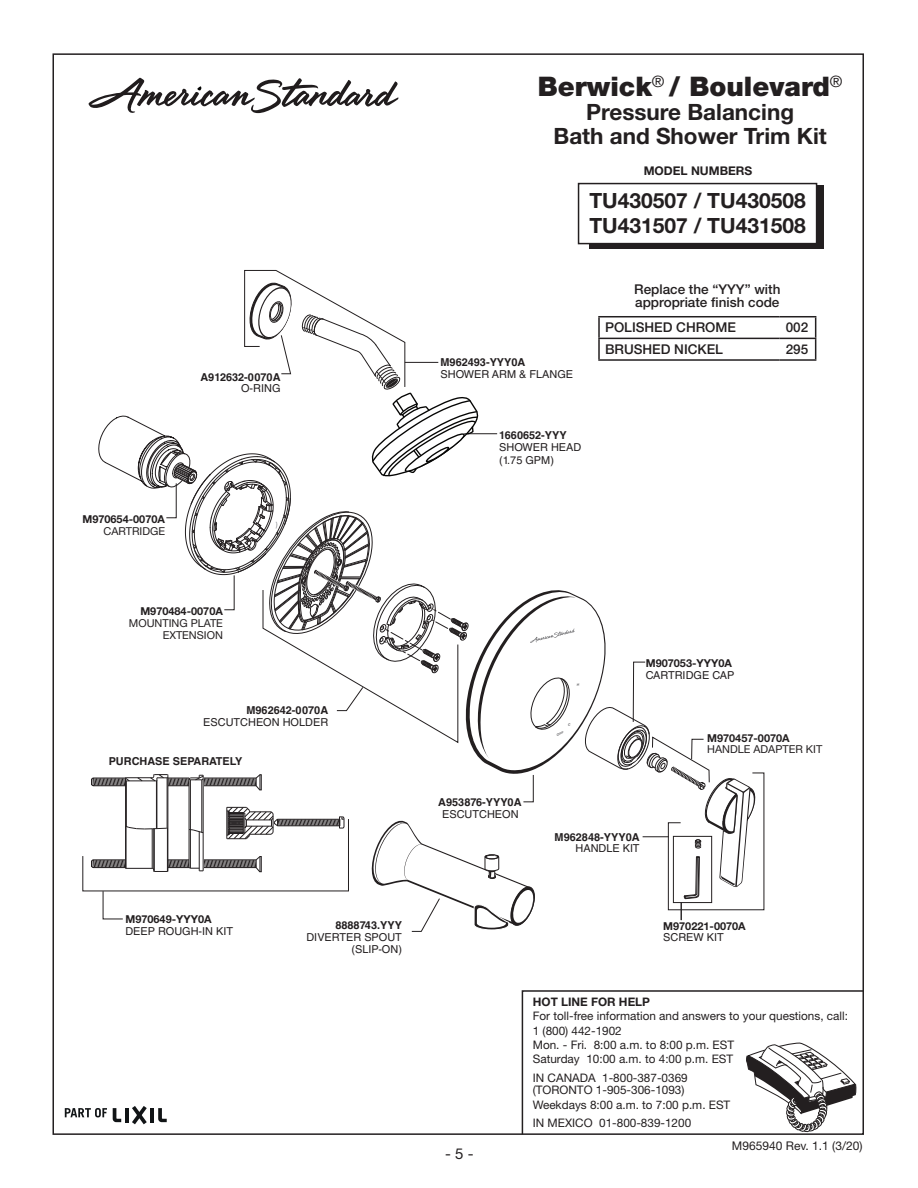
<style>
.page{position:relative;width:918px;height:1188px;background:#fff}
.page>*{position:absolute;margin:0;border:0;box-sizing:border-box;transform-origin:0 0}
.t1{font:900 27px "Helvetica Neue LT Std";color:#231f20}
.t2{font:700 22.5px "Helvetica Neue LT Std";color:#231f20}
.t3{font:700 21px "Helvetica Neue LT Std";color:#231f20}
.t4{font:15px "Helvetica Neue LT Std";color:#231f20}
.t5{font:500 13.5px "Helvetica Neue LT Std";color:#231f20}
.t6{font:12px "Helvetica Neue LT Std";color:#231f20}
.t7{font:700 12px "Helvetica Neue LT Std";color:#231f20}
._9pt_text{font:11.7px/14.4px "Helvetica Neue LT Std";color:#231f20}
._9pt_text-2{font:700 11.7px "Helvetica Neue LT Std";color:#231f20}
.t8{font:10.95px/12.3px "Helvetica LT Std";color:#231f20}
.t9{font:700 10.95px/10.9px "Helvetica LT Std";color:#231f20;text-align:right}
.t10{font:700 10.95px/12.3px "Helvetica Neue LT Std";color:#231f20}
.t11{font:10.95px/12.3px "Helvetica Neue LT Std";color:#231f20;text-align:right}
.s1{font-weight:400}
.s2{font-weight:700}
.s3{font-family:"Helvetica Neue LT Std";font-weight:700}
.s4{font-family:"Helvetica LT Std";font-weight:400}
</style>
<div class="page">
<svg style="left:521px;top:989px;width:343px;height:146px"></svg>
<svg style="left:113px;top:1108px;width:8px;height:14px"></svg>
<svg style="left:158px;top:1108px;width:9px;height:14px"></svg>
<hr style="left:125px;top:1108px;width:4px;height:14px;background:#111416">
<hr style="left:150px;top:1108px;width:4px;height:14px;background:#111416">
<svg style="left:132px;top:1106px;width:15px;height:18px"></svg>
<svg style="left:65px;top:1108px;width:42px;height:9px"></svg>
<hr style="left:598px;top:316px;width:182px;height:1px;background:#231f20">
<hr style="left:780px;top:316px;width:36px;height:1px;background:#231f20">
<hr style="left:598px;top:338px;width:182px;height:1px;background:#231f20">
<hr style="left:780px;top:338px;width:36px;height:1px;background:#231f20">
<svg style="left:815px;top:317px;width:1px;height:42px"></svg>
<hr style="left:598px;top:359px;width:182px;height:2px;background:#231f20">
<hr style="left:780px;top:359px;width:36px;height:2px;background:#231f20">
<svg style="left:88px;top:77px;width:311px;height:36px"></svg>
<div style="left:589px;top:185px;width:235px;height:64px;background:#231f20"></div>
<div style="left:579px;top:184px;width:238px;height:60px;background:#fff"></div>
<div style="left:578px;top:183px;width:239px;height:61px;border:2px solid #231f20"></div>
<svg style="left:82px;top:270px;width:683px;height:662px"></svg>
<p class="t9" style="left:200px;top:372px;width:82px">A912632-0070A<br><span class="s1">O-RING</span></p>
<p class="t10" style="left:82px;top:513px;width:84px;text-align:right">M970654-0070A<br><span class="s1">CARTRIDGE</span></p>
<p class="t11" style="left:129px;top:605px;width:96px"><span class="s2">M970484-0070A<br></span>MOUNTING PLATE<br>EXTENSION</p>
<p class="t8" style="left:203px;top:704px;width:127px;text-align:right"><span class="s2">M962642-0070A<br></span>ESCUTCHEON HOLDER</p>
<p class="t9" style="left:109px;top:755px;width:135px">PURCHASE SEPARATELY</p>
<p class="t8" style="left:125px;top:913px;width:109px"><span class="s3">M970649-YYY0A<br></span>DEEP ROUGH-IN KIT</p>
<p class="t8" style="left:306px;top:919px;width:97px;text-align:right"><span class="s2">8888743.YYY<br></span>DIVERTER SPOUT (SLIP-ON)</p>
<p class="t1" style="left:538px;top:70px;width:306px">Berwick<sup>®</sup> / Boulevard<sup>®</sup></p>
<p class="t2" style="left:586px;top:98px;width:209px">Pressure Balancing</p>
<p class="t2" style="left:554px;top:122px;width:275px">Bath and Shower Trim Kit</p>
<p class="t7" style="left:644px;top:163px;width:110px">MODEL NUMBERS</p>
<p class="t3" style="left:589px;top:187px;width:218px">TU430507 / TU430508</p>
<p class="t3" style="left:589px;top:213px;width:218px">TU431507 / TU431508</p>
<p class="t8" style="left:441px;top:356px;width:134px"><span class="s2">M962493-YYY0A<br></span>SHOWER ARM &amp; FLANGE</p>
<p class="t8" style="left:499px;top:429px;width:84px"><span class="s2">1660652-YYY<br></span>SHOWER HEAD (1.75 GPM)</p>
<p class="t5" style="left:634px;top:281px;width:148px">Replace the “YYY” with</p>
<p class="t5" style="left:635px;top:294px;width:146px">appropriate finish code</p>
<p class="t5" style="left:605px;top:320px;width:133px">POLISHED CHROME</p>
<p class="t5" style="left:786px;top:320px;width:24px">002</p>
<p class="t5" style="left:605px;top:341px;width:120px">BRUSHED NICKEL</p>
<p class="t5" style="left:786px;top:341px;width:24px">295</p>
<p class="t9" style="left:438px;top:795px;width:85px;line-height:12.3px;text-align:center">A953876-YYY0A<br><span class="s1">ESCUTCHEON</span></p>
<p class="t10" style="left:646px;top:657px;width:90px">M907053-YYY0A<br><span class="s4">CARTRIDGE CAP</span></p>
<p class="t11" style="left:707px;top:733px;width:117px;line-height:10.9px;text-align:left"><span class="s2">M970457-0070A<br></span>HANDLE ADAPTER KIT</p>
<p class="t9" style="left:555px;top:832px;width:86px">M962848-YYY0A<br><span class="s1">HANDLE KIT</span></p>
<p class="t10" style="left:663px;top:920px;width:84px;line-height:10.9px">M970221-0070A<br><span class="s4">SCREW KIT</span></p>
<p class="t4" style="left:445px;top:1145px;width:30px">- 5 -</p>
<p class="_9pt_text-2" style="left:533px;top:995px;width:119px">HOT LINE FOR HELP</p>
<p class="_9pt_text" style="left:533px;top:1009px;width:317px">For toll-free information and answers to your questions, call:</p>
<p class="_9pt_text" style="left:533px;top:1023px;width:91px">1 (800) 442-1902</p>
<p class="_9pt_text" style="left:533px;top:1037px;width:203px">Mon. - Fri. 8:00 a.m. to 8:00 p.m. EST<br>Saturday 10:00 a.m. to 4:00 p.m. EST</p>
<p class="_9pt_text" style="left:533px;top:1071px;width:156px;line-height:12.9px">IN CANADA 1-800-387-0369 (TORONTO 1-905-306-1093)</p>
<p class="_9pt_text" style="left:533px;top:1097px;width:199px">Weekdays 8:00 a.m. to 7:00 p.m. EST</p>
<p class="_9pt_text" style="left:533px;top:1116px;width:160px">IN MEXICO 01-800-839-1200</p>
<p class="t6" style="left:732px;top:1139px;width:132px">M965940 Rev. 1.1 (3/20)</p>
</div>
